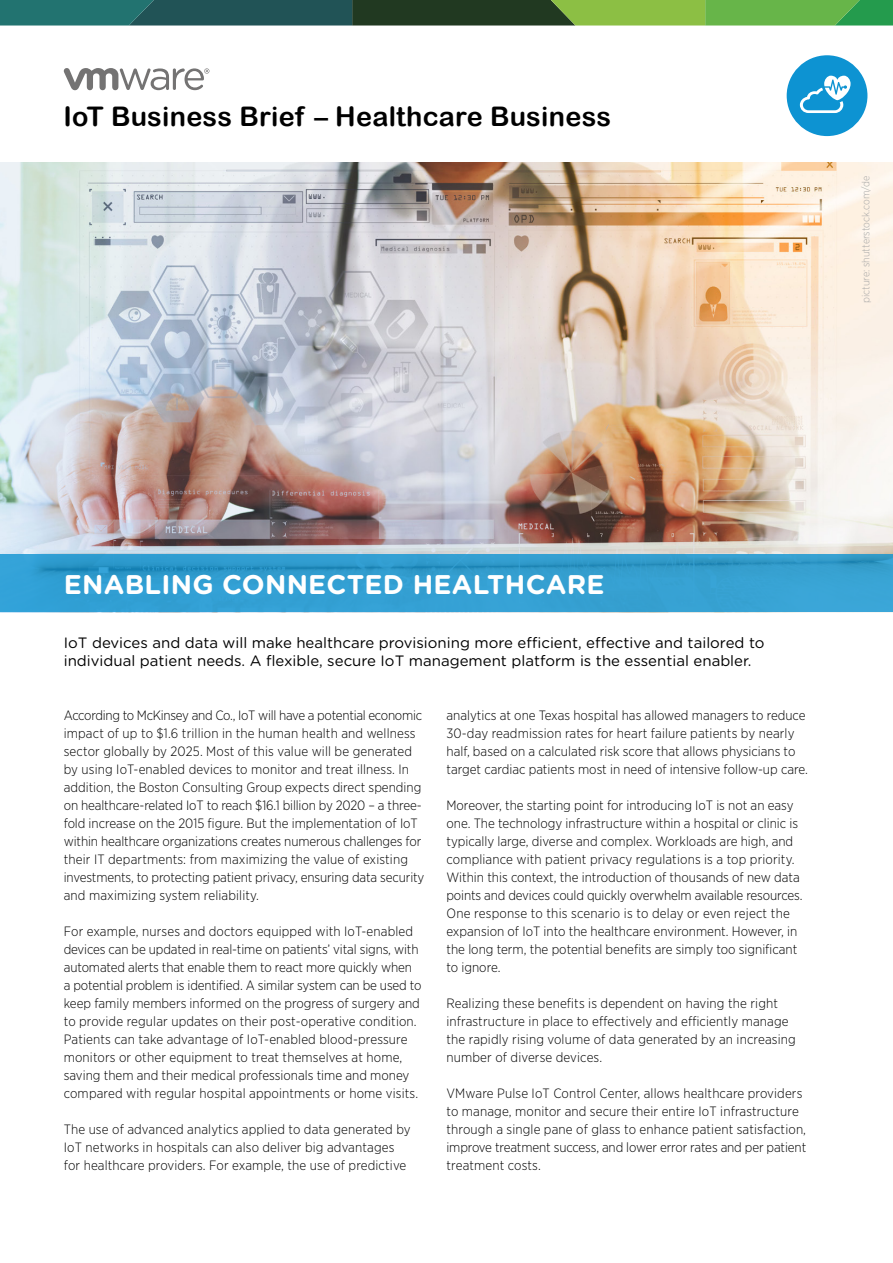
<style>
.page{position:relative;width:893px;height:1263px;background:#fff}
.page>*{position:absolute;margin:0;border:0;box-sizing:border-box;transform-origin:0 0}
.t1{font:27px "Arial Rounded MT Bold";letter-spacing:.01em;color:#000}
.t2{font:700 27px "Gotham Rounded";letter-spacing:.01em;color:#fff}
.t3{font:15px/18px "Gotham Rounded";color:#000}
.t4{font:300 13.5px/18px "Gotham Narrow";color:#000}
.t5{font:300 10.5px "Gotham Narrow";color:#a8a8a7}
</style>
<div class="page">
<img style="left:0;top:162px;width:893px;height:392px">
<svg style="left:0;top:554px;width:893px;height:58px;background:#329ed0"></svg>
<svg style="left:63px;top:68px;width:146px;height:22px"></svg>
<svg style="left:0;top:0;width:893px;height:26px;background:#41794b"></svg>
<div style="left:787px;top:55px;width:80px;height:81px;background:#0d93d2;border-radius:50%"></div>
<svg style="left:800px;top:76px;width:51px;height:37px"></svg>
<h1 class="t1" style="left:64px;top:100px;width:549px">IoT Business Brief – Healthcare Business</h1>
<p class="t5" style="left:859px;top:303px;width:129px;rotate:-90deg">picture: shutterstock.com/de</p>
<h1 class="t2" style="left:64px;top:565px;width:542px">ENABLING CONNECTED HEALTHCARE</h1>
<p class="t3" style="left:64px;top:633px;width:702px">IoT devices and data will make healthcare provisioning more efficient, effective and tailored to individual patient needs. A flexible, secure IoT management platform is the essential enabler.</p>
<p class="t4" style="left:64px;top:706px;width:362px">According to McKinsey and Co., IoT will have a potential economic impact of up to $1.6 trillion in the human health and wellness sector globally by 2025. Most of this value will be generated by using IoT-enabled devices to monitor and treat illness. In addition, the Boston Consulting Group expects direct spending on healthcare-related IoT to reach $16.1 billion by 2020 – a three&shy;fold increase on the 2015 figure. But the implementation of IoT within healthcare organizations creates numerous challenges for their IT departments: from maximizing the value of existing investments, to protecting patient privacy, ensuring data security and maximizing system reliability.</p>
<p class="t4" style="left:64px;top:922px;width:359px">For example, nurses and doctors equipped with IoT-enabled devices can be updated in real-time on patients’ vital signs, with automated alerts that enable them to react more quickly when a potential problem is identified. A similar system can be used to keep family members informed on the progress of surgery and to provide regular updates on their post-operative condition.<br>Patients can take advantage of IoT-enabled blood-pressure monitors or other equipment to treat themselves at home, saving them and their medical professionals time and money compared with regular hospital appointments or home visits.</p>
<p class="t4" style="left:64px;top:1120px;width:348px">The use of advanced analytics applied to data generated by<br>IoT networks in hospitals can also deliver big advantages for healthcare providers. For example, the use of predictive</p>
<p class="t4" style="left:446px;top:706px;width:363px">analytics at one Texas hospital has allowed managers to reduce 30-day readmission rates for heart failure patients by nearly half, based on a calculated risk score that allows physicians to target cardiac patients most in need of intensive follow-up care.</p>
<p class="t4" style="left:446px;top:796px;width:357px">Moreover, the starting point for introducing IoT is not an easy one. The technology infrastructure within a hospital or clinic is typically large, diverse and complex. Workloads are high, and compliance with patient privacy regulations is a top priority.<br>Within this context, the introduction of thousands of new data points and devices could quickly overwhelm available resources.<br>One response to this scenario is to delay or even reject the expansion of IoT into the healthcare environment. However, in the long term, the potential benefits are simply too significant to ignore.</p>
<p class="t4" style="left:446px;top:994px;width:351px">Realizing these benefits is dependent on having the right infrastructure in place to effectively and efficiently manage the rapidly rising volume of data generated by an increasing number of diverse devices.</p>
<p class="t4" style="left:446px;top:1084px;width:361px">VMware Pulse IoT Control Center, allows healthcare providers to manage, monitor and secure their entire IoT infrastructure through a single pane of glass to enhance patient satisfaction, improve treatment success, and lower error rates and per patient treatment costs.</p>
</div>
